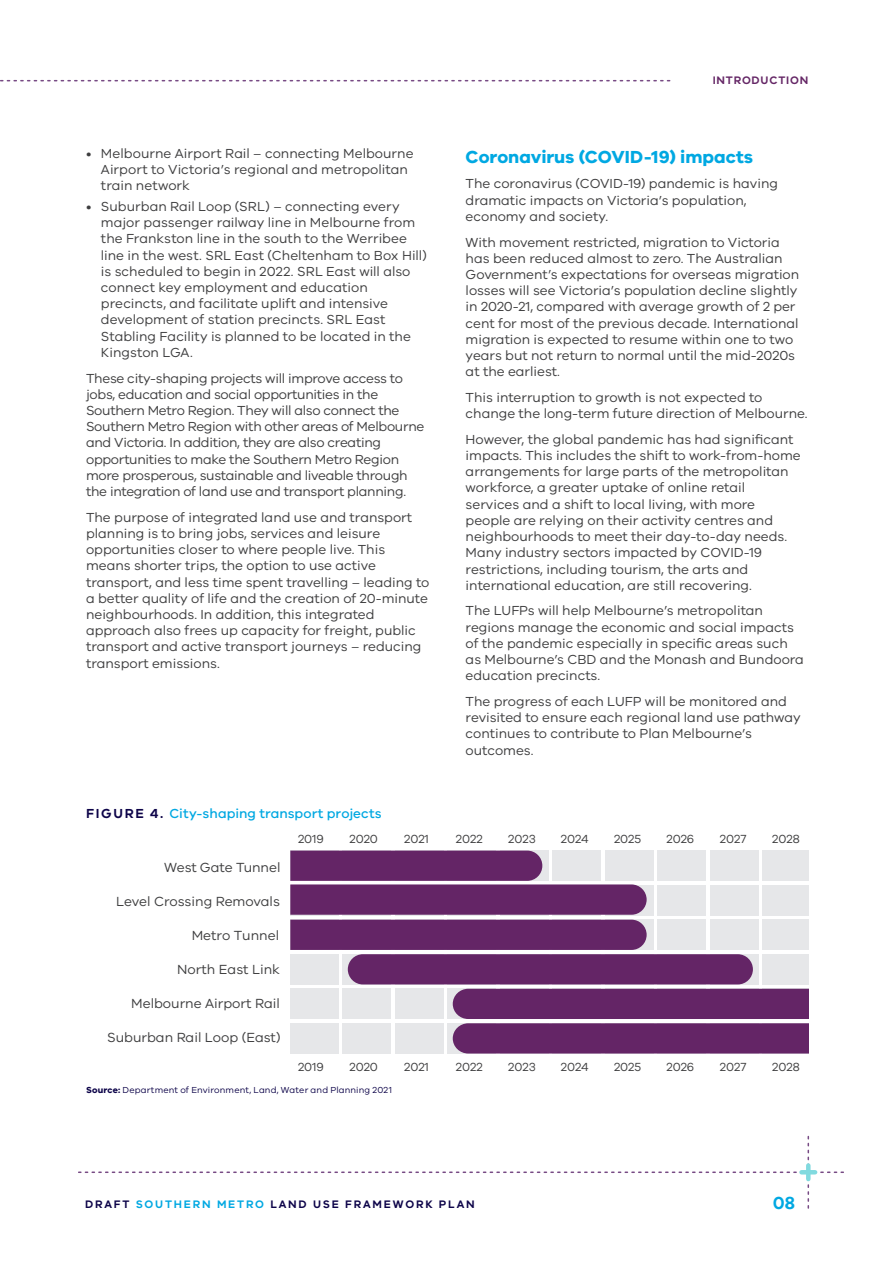
<style>
.page{position:relative;width:893px;height:1263px;background:#fff}
.page>*{position:absolute;margin:0;border:0;box-sizing:border-box;transform-origin:0 0}
.Heading_2{font:700 18px "VIC";color:#00a8e2}
.t1{font:600 18px "VIC";color:#00a8e2}
.t2{font:13.65px "VIC";color:#3e3e3f}
.Body{font:13.5px/16.2px "VIC";color:#3e3e3f}
.Body-2{font:13.5px/16.2px "VIC";letter-spacing:-.02em;color:#3e3e3f}
.t3{font:500 13.5px "VIC";letter-spacing:.005em;color:#00a8e2}
.t4{font:12.15px "VIC";color:#3e3e3f}
.t5{font:600 11.25px "VIC";letter-spacing:.16em;color:#0d0449}
.t6{font:600 11.25px "VIC";color:#652766}
.Source{font:9px "VIC";letter-spacing:.015em;color:#0d0449}
.s1{font-weight:600;color:#0d0449}
.s2{font-weight:700}
.s3{color:#00a8e2}
</style>
<div class="page">
<svg style="left:0;top:80px;width:670px;height:1px"></svg>
<svg style="left:79px;top:1136px;width:764px;height:72px"></svg>
<hr style="left:801px;top:1170px;width:14px;height:4px;background:#81dadf">
<hr style="left:806px;top:1165px;width:4px;height:14px;background:#81dadf">
<div style="left:605px;top:850px;width:48px;height:31px;background:#e6e7e9"></div>
<div style="left:658px;top:850px;width:48px;height:31px;background:#e6e7e9"></div>
<div style="left:710px;top:850px;width:48px;height:31px;background:#e6e7e9"></div>
<div style="left:762px;top:850px;width:47px;height:31px;background:#e6e7e9"></div>
<div style="left:605px;top:885px;width:48px;height:30px;background:#e6e7e9"></div>
<div style="left:658px;top:885px;width:48px;height:30px;background:#e6e7e9"></div>
<div style="left:710px;top:885px;width:48px;height:30px;background:#e6e7e9"></div>
<div style="left:762px;top:885px;width:47px;height:30px;background:#e6e7e9"></div>
<div style="left:605px;top:920px;width:48px;height:30px;background:#e6e7e9"></div>
<div style="left:658px;top:920px;width:48px;height:30px;background:#e6e7e9"></div>
<div style="left:710px;top:920px;width:48px;height:30px;background:#e6e7e9"></div>
<div style="left:762px;top:920px;width:47px;height:30px;background:#e6e7e9"></div>
<div style="left:290px;top:954px;width:48px;height:30px;background:#e6e7e9"></div>
<div style="left:343px;top:954px;width:48px;height:30px;background:#e6e7e9"></div>
<div style="left:710px;top:954px;width:48px;height:30px;background:#e6e7e9"></div>
<div style="left:762px;top:954px;width:47px;height:30px;background:#e6e7e9"></div>
<div style="left:290px;top:989px;width:48px;height:30px;background:#e6e7e9"></div>
<div style="left:343px;top:989px;width:48px;height:30px;background:#e6e7e9"></div>
<div style="left:395px;top:989px;width:48px;height:30px;background:#e6e7e9"></div>
<div style="left:448px;top:989px;width:48px;height:30px;background:#e6e7e9"></div>
<div style="left:290px;top:1023px;width:48px;height:30px;background:#e6e7e9"></div>
<div style="left:343px;top:1023px;width:48px;height:30px;background:#e6e7e9"></div>
<div style="left:395px;top:1023px;width:48px;height:30px;background:#e6e7e9"></div>
<div style="left:448px;top:1023px;width:48px;height:30px;background:#e6e7e9"></div>
<svg style="left:290px;top:850px;width:357px;height:100px;background:#7e4b80"></svg>
<div style="left:348px;top:954px;width:405px;height:30px;background:#642566;border-radius:15px"></div>
<svg style="left:453px;top:989px;width:356px;height:64px;background:#6f3471"></svg>
<p class="Body" style="left:101px;top:145px;width:314px;text-indent:-15px">• Melbourne Airport Rail – connecting Melbourne<br>Airport to Victoria’s regional and metropolitan train network</p>
<p class="Body" style="left:101px;top:198px;width:328px;text-indent:-15px">• Suburban Rail Loop (SRL) – connecting every major passenger railway line in Melbourne from the Frankston line in the south to the Werribee line in the west. SRL East (Cheltenham to Box Hill) is scheduled to begin in 2022. SRL East will also connect key employment and education precincts, and facilitate uplift and intensive development of station precincts. SRL East Stabling Facility is planned to be located in the Kingston LGA.</p>
<p class="Body-2" style="left:86px;top:369px;width:340px">These city-shaping projects will improve access to jobs, education and social opportunities in the Southern Metro Region. They will also connect the Southern Metro Region with other areas of Melbourne and Victoria. In addition, they are also creating opportunities to make the Southern Metro Region more prosperous, sustainable and liveable through the integration of land use and transport planning.</p>
<p class="Body" style="left:86px;top:509px;width:345px">The purpose of integrated land use and transport planning is to bring jobs, services and leisure opportunities closer to where people live. This means shorter trips, the option to use active transport, and less time spent travelling – leading to a better quality of life and the creation of 20-minute neighbourhoods. In addition, this integrated approach also frees up capacity for freight, public transport and active transport journeys – reducing transport emissions.</p>
<p class="t3" style="left:86px;top:805px;width:297px"><span class="s1">FI GURE 4.</span> City-shaping transport projects</p>
<p class="t6" style="left:713px;top:73px;width:14px">INTRO</p>
<p class="t6" style="left:752px;top:73px;width:27px">DUCTION</p>
<p class="Heading_2" style="left:466px;top:145px;width:289px">Coronavirus (COVID-19) impacts</p>
<p class="Body" style="left:466px;top:175px;width:314px">The coronavirus (COVID-19) pandemic is having dramatic impacts on Victoria’s population, economy and society.</p>
<p class="Body" style="left:466px;top:233px;width:335px">With movement restricted, migration to Victoria has been reduced almost to zero. The Australian Government’s expectations for overseas migration losses will see Victoria’s population decline slightly in 2020-21, compared with average growth of 2 per cent for most of the previous decade. International migration is expected to resume within one to two years but not return to normal until the mid-2020s at the earliest.</p>
<p class="Body" style="left:466px;top:389px;width:343px">This interruption to growth is not expected to change the long-term future direction of Melbourne.</p>
<p class="Body" style="left:466px;top:431px;width:336px">However, the global pandemic has had significant impacts. This includes the shift to work-from-home arrangements for large parts of the metropolitan workforce, a greater uptake of online retail services and a shift to local living, with more people are relying on their activity centres and neighbourhoods to meet their day-to-day needs.<br>Many industry sectors impacted by COVID-19 restrictions, including tourism, the arts and international education, are still recovering.</p>
<p class="Body" style="left:466px;top:602px;width:340px">The LUFPs will help Melbourne’s metropolitan regions manage the economic and social impacts of the pandemic especially in specific areas such as Melbourne’s CBD and the Monash and Bundoora education precincts.</p>
<p class="Body" style="left:466px;top:693px;width:337px">The progress of each LUFP will be monitored and revisited to ensure each regional land use pathway continues to contribute to Plan Melbourne’s outcomes.</p>
<p class="t2" style="left:164px;top:859px;width:118px">West Gate Tunnel</p>
<p class="t2" style="left:116px;top:893px;width:165px">Level Crossing Removals</p>
<p class="t2" style="left:192px;top:927px;width:89px">Metro Tunnel</p>
<p class="t2" style="left:177px;top:961px;width:104px">North East Link</p>
<p class="t2" style="left:131px;top:995px;width:150px">Melbourne Airport Rail</p>
<p class="t2" style="left:107px;top:1029px;width:175px">Suburban Rail Loop (East)</p>
<p class="t4" style="left:298px;top:831px;width:27px">2019</p>
<p class="t4" style="left:349px;top:831px;width:30px">2020</p>
<p class="t4" style="left:404px;top:831px;width:26px">2021</p>
<p class="t4" style="left:456px;top:831px;width:28px">2022</p>
<p class="t4" style="left:508px;top:831px;width:29px">2023</p>
<p class="t4" style="left:561px;top:831px;width:29px">2024</p>
<p class="t4" style="left:614px;top:831px;width:29px">2025</p>
<p class="t4" style="left:666px;top:831px;width:29px">2026</p>
<p class="t4" style="left:720px;top:831px;width:28px">2027</p>
<p class="t4" style="left:772px;top:831px;width:29px">2028</p>
<p class="t4" style="left:298px;top:1059px;width:27px">2019</p>
<p class="t4" style="left:349px;top:1059px;width:30px">2020</p>
<p class="t4" style="left:404px;top:1059px;width:26px">2021</p>
<p class="t4" style="left:456px;top:1059px;width:28px">2022</p>
<p class="t4" style="left:508px;top:1059px;width:29px">2023</p>
<p class="t4" style="left:561px;top:1059px;width:29px">2024</p>
<p class="t4" style="left:614px;top:1059px;width:29px">2025</p>
<p class="t4" style="left:666px;top:1059px;width:29px">2026</p>
<p class="t4" style="left:720px;top:1059px;width:28px">2027</p>
<p class="t4" style="left:772px;top:1059px;width:29px">2028</p>
<p class="Source" style="left:86px;top:1085px;width:307px"><span class="s2">Source:</span> Department of Environment, Land, Water and Planning 2021</p>
<p class="t5" style="left:85px;top:1197px;width:391px">DRAFT <span class="s3">SOUTHERN METRO</span> LAND USE FRAMEWORK PLAN</p>
<h1 class="t1" style="left:773px;top:1191px;width:24px">08</h1>
</div>
